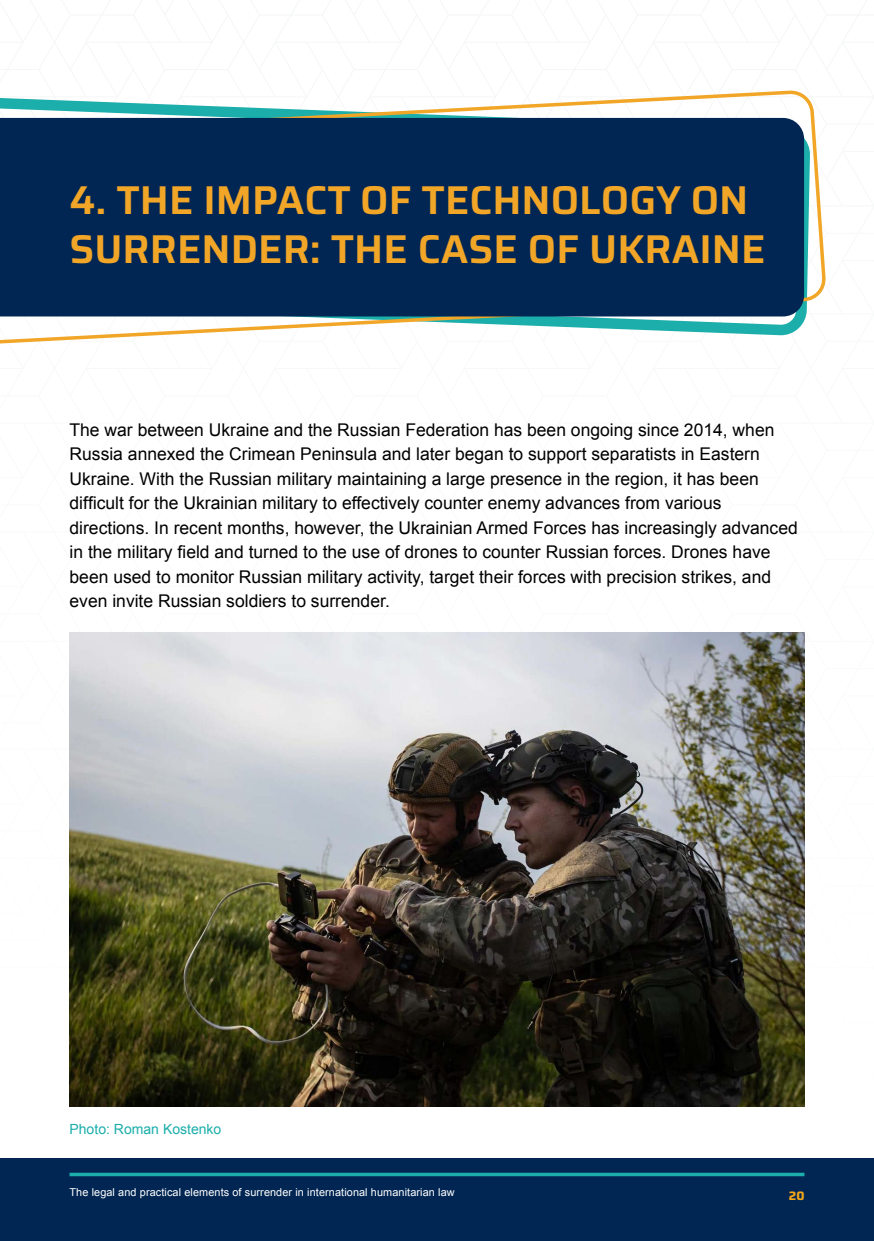
<style>
.page{position:relative;width:874px;height:1241px;background:#fff}
.page>*{position:absolute;margin:0;border:0;box-sizing:border-box;transform-origin:0 0}
.t1{font:600 40.25px/48.3px "Saira";color:#f2a628}
.t2{font:17.5px/24.5px "Arial";color:#000}
.t3{font:14px "Arial";color:#1baeaa}
.t4{font:700 12.25px "Saira";color:#f5a717}
.t5{font:10.85px "Arial";letter-spacing:.01em;color:#fff}
</style>
<div class="page">
<svg style="left:0;top:92px;width:824px;height:250px"></svg>
<div style="left:0;top:1158px;width:873px;height:82px;background:#022653"></div>
<hr style="left:69px;top:1172px;width:735px;height:3px;background:#1baeaa">
<div style="left:0;top:118px;width:803px;height:198px;background:#022653"></div>
<img style="left:69px;top:632px;width:734px;height:474px">
<h1 class="t1" style="left:69px;top:175px;width:697px">4. THE IMPACT OF TECHNOLOGY ON<br>SURRENDER: THE CASE OF UKRAINE</h1>
<p class="t2" style="left:69px;top:417px;width:729px">The war between Ukraine and the Russian Federation has been ongoing since 2014, when Russia annexed the Crimean Peninsula and later began to support separatists in Eastern Ukraine. With the Russian military maintaining a large presence in the region, it has been difficult for the Ukrainian military to effectively counter enemy advances from various directions. In recent months, however, the Ukrainian Armed Forces has increasingly advanced in the military field and turned to the use of drones to counter Russian forces. Drones have been used to monitor Russian military activity, target their forces with precision strikes, and even invite Russian soldiers to surrender.</p>
<p class="t3" style="left:69px;top:1119px;width:153px">Photo: Roman Kostenko</p>
<p class="t5" style="left:69px;top:1184px;width:386px">The legal and practical elements of surrender in international humanitarian law</p>
<p class="t4" style="left:788px;top:1185px;width:17px">20</p>
</div>
